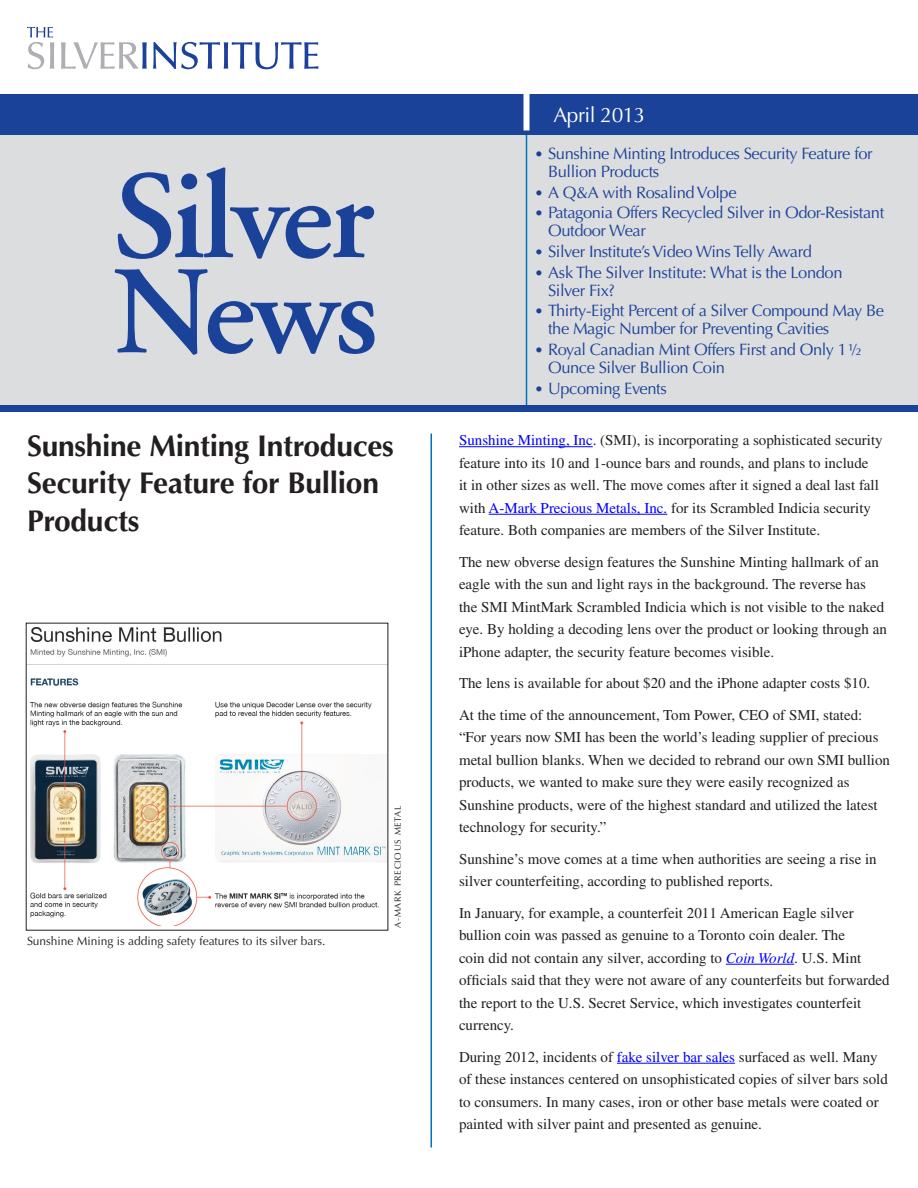
<style>
.page{position:relative;width:918px;height:1188px;background:#fff}
.page>*{position:absolute;margin:0;border:0;box-sizing:border-box;transform-origin:0 0}
.Heads{font:700 30px/37.5px "Optima";letter-spacing:-.01em;color:#231f20}
.t1{font:21px "Optima";letter-spacing:-.025em;color:#fff}
.Table_of_Contents{font:16.5px/18px "Optima";letter-spacing:-.025em;color:#1b4299}
.Body_Copy{font:15px/22.5px "Times";color:#231f20}
.Captions{font:12px "Optima";color:#231f20}
.Courtesy{font:9px "Optima";letter-spacing:.075em;color:#231f20}
.s1{font-size:15px}
.s2{color:#00f}
.s3{font-style:italic;color:#00f}
</style>
<div class="page">
<div style="left:0;top:94px;width:918px;height:318px;background:#dcdddf"></div>
<svg style="left:61px;top:42px;width:86px;height:27px"></svg>
<svg style="left:153px;top:42px;width:165px;height:27px"></svg>
<svg style="left:27px;top:27px;width:27px;height:42px"></svg>
<hr style="left:526px;top:134px;width:1px;height:273px;background:#0072bc">
<div style="left:0;top:405px;width:918px;height:7px;background:#1b4299"></div>
<div style="left:0;top:94px;width:918px;height:41px;background:#1b4299"></div>
<div style="left:524px;top:94px;width:6px;height:36px;background:#fff"></div>
<hr style="left:459px;top:446px;width:134px;height:1px;background:#00f">
<hr style="left:489px;top:514px;width:178px;height:1px;background:#00f">
<hr style="left:726px;top:964px;width:68px;height:1px;background:#00f">
<hr style="left:617px;top:1063px;width:118px;height:1px;background:#00f">
<svg style="left:118px;top:167px;width:256px;height:92px"></svg>
<svg style="left:114px;top:269px;width:261px;height:86px"></svg>
<hr style="left:430px;top:434px;width:2px;height:714px;background:#0072bc">
<img style="left:28px;top:627px;width:358px;height:298px">
<p class="Heads" style="left:27px;top:427px;width:368px">Sunshine Minting Introduces<br>Security Feature for Bullion<br>Products</p>
<p class="Captions" style="left:27px;top:934px;width:300px">Sunshine Mining is adding safety features to its silver bars.</p>
<p class="Courtesy" style="left:393px;top:928px;width:124px;rotate:-90deg">A-MARK PRECIOUS METAL</p>
<p class="t1" style="left:554px;top:103px;width:94px">April 2013</p>
<p class="Table_of_Contents" style="left:548px;top:145px;width:326px;text-indent:-14px"><span class="s1">•</span> Sunshine Minting Introduces Security Feature for<br>Bullion Products</p>
<p class="Table_of_Contents" style="left:535px;top:183px;width:204px"><span class="s1">•</span> A Q&amp;A with Rosalind Volpe</p>
<p class="Table_of_Contents" style="left:548px;top:204px;width:338px;text-indent:-14px"><span class="s1">•</span> Patagonia Offers Recycled Silver in Odor-Resistant<br>Outdoor Wear</p>
<p class="Table_of_Contents" style="left:535px;top:243px;width:279px"><span class="s1">•</span> Silver Institute’s Video Wins Telly Award</p>
<p class="Table_of_Contents" style="left:548px;top:263px;width:296px;text-indent:-14px"><span class="s1">•</span> Ask The Silver Institute: What is the London<br>Silver Fix?</p>
<p class="Table_of_Contents" style="left:548px;top:302px;width:337px;text-indent:-14px"><span class="s1">•</span> Thirty-Eight Percent of a Silver Compound May Be the Magic Number for Preventing Cavities</p>
<p class="Table_of_Contents" style="left:548px;top:341px;width:315px;text-indent:-14px"><span class="s1">•</span> Royal Canadian Mint Offers First and Only 1½<br>Ounce Silver Bullion Coin</p>
<p class="Table_of_Contents" style="left:535px;top:380px;width:134px"><span class="s1">•</span> Upcoming Events</p>
<p class="Body_Copy" style="left:459px;top:429px;width:425px"><span class="s2">Sunshine Minting, Inc</span>. (SMI), is incorporating a sophisticated security feature into its 10 and 1-ounce bars and rounds, and plans to include<br>it in other sizes as well. The move comes after it signed a deal last fall with <span class="s2">A-Mark Precious Metals, Inc.</span> for its Scrambled Indicia security feature. Both companies are members of the Silver Institute.</p>
<p class="Body_Copy" style="left:459px;top:550px;width:430px">The new obverse design features the Sunshine Minting hallmark of an eagle with the sun and light rays in the background. The reverse has the SMI MintMark Scrambled Indicia which is not visible to the naked eye. By holding a decoding lens over the product or looking through an iPhone adapter, the security feature becomes visible.</p>
<p class="Body_Copy" style="left:459px;top:672px;width:413px">The lens is available for about $20 and the iPhone adapter costs $10.</p>
<p class="Body_Copy" style="left:459px;top:703px;width:433px">At the time of the announcement, Tom Power, CEO of SMI, stated: “For years now SMI has been the world’s leading supplier of precious metal bullion blanks. When we decided to rebrand our own SMI bullion products, we wanted to make sure they were easily recognized as Sunshine products, were of the highest standard and utilized the latest technology for security.”</p>
<p class="Body_Copy" style="left:459px;top:847px;width:419px">Sunshine’s move comes at a time when authorities are seeing a rise in silver counterfeiting, according to published reports.</p>
<p class="Body_Copy" style="left:459px;top:901px;width:432px">In January, for example, a counterfeit 2011 American Eagle silver bullion coin was passed as genuine to a Toronto coin dealer. The<br>coin did not contain any silver, according to <span class="s3">Coin World</span>. U.S. Mint officials said that they were not aware of any counterfeits but forwarded the report to the U.S. Secret Service, which investigates counterfeit currency.</p>
<p class="Body_Copy" style="left:459px;top:1045px;width:430px">During 2012, incidents of <span class="s2">fake silver bar sales</span> surfaced as well. Many of these instances centered on unsophisticated copies of silver bars sold to consumers. In many cases, iron or other base metals were coated or painted with silver paint and presented as genuine.</p>
</div>
